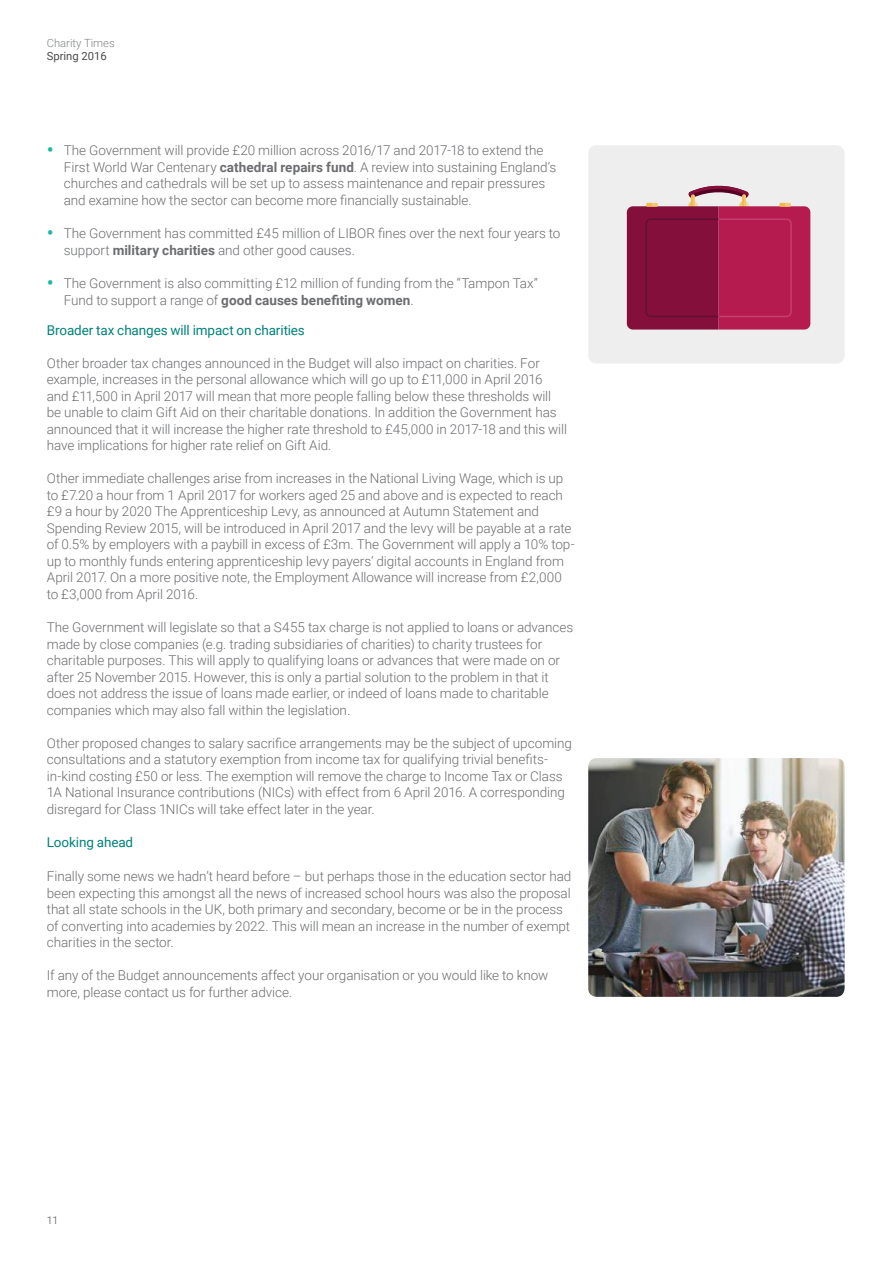
<style>
.page{position:relative;width:893px;height:1263px;background:#fff}
.page>*{position:absolute;margin:0;border:0;box-sizing:border-box;transform-origin:0 0}
.t1{font:300 13.5px/16.5px "Roboto";letter-spacing:-.005em;color:#6c6d70}
.t2{font:13.5px "Roboto";letter-spacing:-.01em;color:#00827a}
.t3{font:300 11.25px "Roboto";color:#808285}
.t4{font:11.25px "Roboto";color:#4b4c4d}
.t5{font:300 10.5px "Roboto";color:#4b4c4d}
.s1{font-weight:400;font-size:21px;color:#17baa4}
.s2{font-weight:700}
</style>
<div class="page">
<div style="left:588px;top:145px;width:257px;height:219px;background:#eeeeef;border-radius:8px"></div>
<svg style="left:627px;top:185px;width:183px;height:145px;background:#a7325b"></svg>
<img style="left:588px;top:758px;width:257px;height:239px">
<p class="t3" style="left:47px;top:35px;width:69px">Charity Times</p>
<p class="t4" style="left:47px;top:48px;width:62px">Spring 2016</p>
<p class="t1" style="left:64px;top:142px;width:494px;text-indent:-17px"><span class="s1">•</span> The Government will provide £20 million across 2016/17 and 2017-18 to extend the First World War Centenary <span class="s2">cathedral repairs fund</span>. A review into sustaining England’s churches and cathedrals will be set up to assess maintenance and repair pressures and examine how the sector can become more financially sustainable.</p>
<p class="t1" style="left:64px;top:225px;width:498px;text-indent:-17px"><span class="s1">•</span> The Government has committed £45 million of LIBOR fines over the next four years to support <span class="s2">military charities</span> and other good causes.</p>
<p class="t1" style="left:64px;top:275px;width:476px;text-indent:-17px"><span class="s1">•</span> The Government is also committing £12 million of funding from the “Tampon Tax”<br>Fund to support a range of <span class="s2">good causes benefiting women</span>.</p>
<p class="t2" style="left:47px;top:321px;width:260px">Broader tax changes will impact on charities</p>
<p class="t1" style="left:47px;top:354px;width:522px">Other broader tax changes announced in the Budget will also impact on charities. For example, increases in the personal allowance which will go up to £11,000 in April 2016 and £11,500 in April 2017 will mean that more people falling below these thresholds will be unable to claim Gift Aid on their charitable donations. In addition the Government has announced that it will increase the higher rate threshold to £45,000 in 2017-18 and this will have implications for higher rate relief on Gift Aid.</p>
<p class="t1" style="left:47px;top:470px;width:529px">Other immediate challenges arise from increases in the National Living Wage, which is up to £7.20 a hour from 1 April 2017 for workers aged 25 and above and is expected to reach £9 a hour by 2020 The Apprenticeship Levy, as announced at Autumn Statement and Spending Review 2015, will be introduced in April 2017 and the levy will be payable at a rate of 0.5% by employers with a paybill in excess of £3m. The Government will apply a 10% top&shy;up to monthly funds entering apprenticeship levy payers’ digital accounts in England from April 2017. On a more positive note, the Employment Allowance will increase from £2,000 to £3,000 from April 2016.</p>
<p class="t1" style="left:47px;top:618px;width:528px">The Government will legislate so that a S455 tax charge is not applied to loans or advances made by close companies (e.g. trading subsidiaries of charities) to charity trustees for charitable purposes. This will apply to qualifying loans or advances that were made on or after 25 November 2015. However, this is only a partial solution to the problem in that it does not address the issue of loans made earlier, or indeed of loans made to charitable companies which may also fall within the legislation.</p>
<p class="t1" style="left:47px;top:734px;width:527px">Other proposed changes to salary sacrifice arrangements may be the subject of upcoming consultations and a statutory exemption from income tax for qualifying trivial benefits&shy;in-kind costing £50 or less. The exemption will remove the charge to Income Tax or Class 1A National Insurance contributions (NICs) with effect from 6 April 2016. A corresponding disregard for Class 1NICs will take effect later in the year.</p>
<p class="t2" style="left:47px;top:833px;width:88px">Looking ahead</p>
<p class="t1" style="left:47px;top:867px;width:526px">Finally some news we hadn’t heard before – but perhaps those in the education sector had been expecting this amongst all the news of increased school hours was also the proposal that all state schools in the UK, both primary and secondary, become or be in the process of converting into academies by 2022. This will mean an increase in the number of exempt charities in the sector.</p>
<p class="t1" style="left:47px;top:966px;width:503px">If any of the Budget announcements affect your organisation or you would like to know more, please contact us for further advice.</p>
<p class="t5" style="left:47px;top:1213px;width:13px">11</p>
</div>
